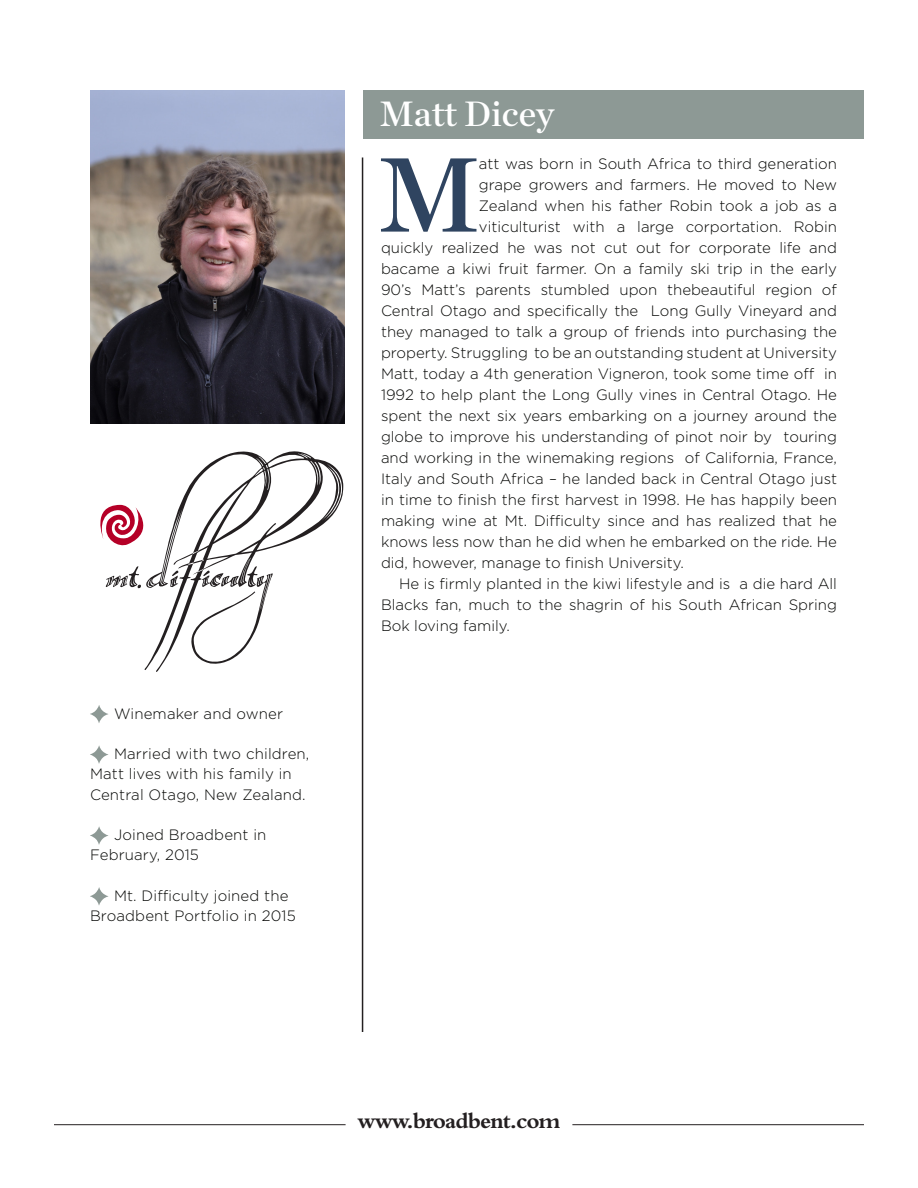
<style>
.page{position:relative;width:918px;height:1188px;background:#fff}
.page>*{position:absolute;margin:0;border:0;box-sizing:border-box;transform-origin:0 0}
.t1{font:107.85px "Chronicle Deck Semi";color:#2f4460}
.t2{font:36px "Chronicle Deck Semi";color:#fff}
.t3{font:700 23.25px "Bembo";letter-spacing:-.04em;color:#231f20}
.t4{font:300 15px/20.2px "Gotham";color:#040503}
</style>
<div class="page">
<div style="left:363px;top:90px;width:501px;height:49px;background:#8d9995"></div>
<svg style="left:90px;top:705px;width:18px;height:18px"></svg>
<svg style="left:90px;top:745px;width:18px;height:19px"></svg>
<svg style="left:90px;top:826px;width:18px;height:19px"></svg>
<svg style="left:90px;top:887px;width:18px;height:18px"></svg>
<img style="left:90px;top:90px;width:255px;height:333px">
<hr style="left:54px;top:1124px;width:292px;height:1px;background:#231f20">
<hr style="left:572px;top:1124px;width:292px;height:1px;background:#231f20">
<hr style="left:362px;top:158px;width:1px;height:874px;background:#231f20">
<svg style="left:106px;top:451px;width:237px;height:221px"></svg>
<svg style="left:100px;top:505px;width:57px;height:43px"></svg>
<p class="t4" style="left:114px;top:703px;width:171px">Winemaker and owner</p>
<p class="t4" style="left:90px;top:743px;width:221px;text-indent:24px">Married with two children,<br>Matt lives with his family in<br>Central Otago, New Zealand.</p>
<p class="t4" style="left:114px;top:824px;width:154px">Joined Broadbent in</p>
<p class="t4" style="left:90px;top:845px;width:111px">February, 2015</p>
<p class="t4" style="left:90px;top:885px;width:207px;text-indent:24px">Mt. Difficulty joined the<br>Broadbent Portfolio in 2015</p>
<p class="t2" style="left:380px;top:91px;width:176px">Matt Dicey</p>
<p class="t1" style="left:377px;top:128px;width:105px">M</p>
<p class="t4" style="left:479px;top:153px;width:360px">att was born in South Africa to third generation</p>
<p class="t4" style="left:479px;top:174px;width:360px">grape growers and farmers. He moved to New</p>
<p class="t4" style="left:479px;top:195px;width:360px">Zealand when his father Robin took a job as a</p>
<p class="t4" style="left:479px;top:216px;width:360px">viticulturist with a large corportation. Robin</p>
<p class="t4" style="left:381px;top:237px;width:458px">quickly realized he was not cut out for corporate life and</p>
<p class="t4" style="left:381px;top:258px;width:458px">bacame a kiwi fruit farmer. On a family ski trip in the early</p>
<p class="t4" style="left:381px;top:279px;width:457px">90’s Matt’s parents stumbled upon thebeautiful region of</p>
<p class="t4" style="left:381px;top:300px;width:458px">Central Otago and specifically the Long Gully Vineyard and</p>
<p class="t4" style="left:381px;top:321px;width:458px">they managed to talk a group of friends into purchasing the</p>
<p class="t4" style="left:381px;top:342px;width:458px">property. Struggling to be an outstanding student at University</p>
<p class="t4" style="left:381px;top:363px;width:457px">Matt, today a 4th generation Vigneron, took some time off in</p>
<p class="t4" style="left:381px;top:384px;width:458px">1992 to help plant the Long Gully vines in Central Otago. He</p>
<p class="t4" style="left:381px;top:405px;width:457px">spent the next six years embarking on a journey around the</p>
<p class="t4" style="left:381px;top:426px;width:458px">globe to improve his understanding of pinot noir by touring</p>
<p class="t4" style="left:381px;top:447px;width:458px">and working in the winemaking regions of California, France,</p>
<p class="t4" style="left:381px;top:468px;width:458px">Italy and South Africa – he landed back in Central Otago just</p>
<p class="t4" style="left:381px;top:489px;width:457px">in time to finish the first harvest in 1998. He has happily been</p>
<p class="t4" style="left:381px;top:510px;width:457px">making wine at Mt. Difficulty since and has realized that he</p>
<p class="t4" style="left:381px;top:531px;width:458px">knows less now than he did when he embarked on the ride. He</p>
<p class="t4" style="left:381px;top:552px;width:304px">did, however, manage to finish University.</p>
<p class="t4" style="left:381px;top:572px;width:458px;line-height:21px;text-align:justify;text-indent:18px">He is firmly planted in the kiwi lifestyle and is a die hard All Blacks fan, much to the shagrin of his South African Spring Bok loving family.</p>
<p class="t3" style="left:358px;top:1107px;width:204px">www.broadbent.com</p>
</div>
